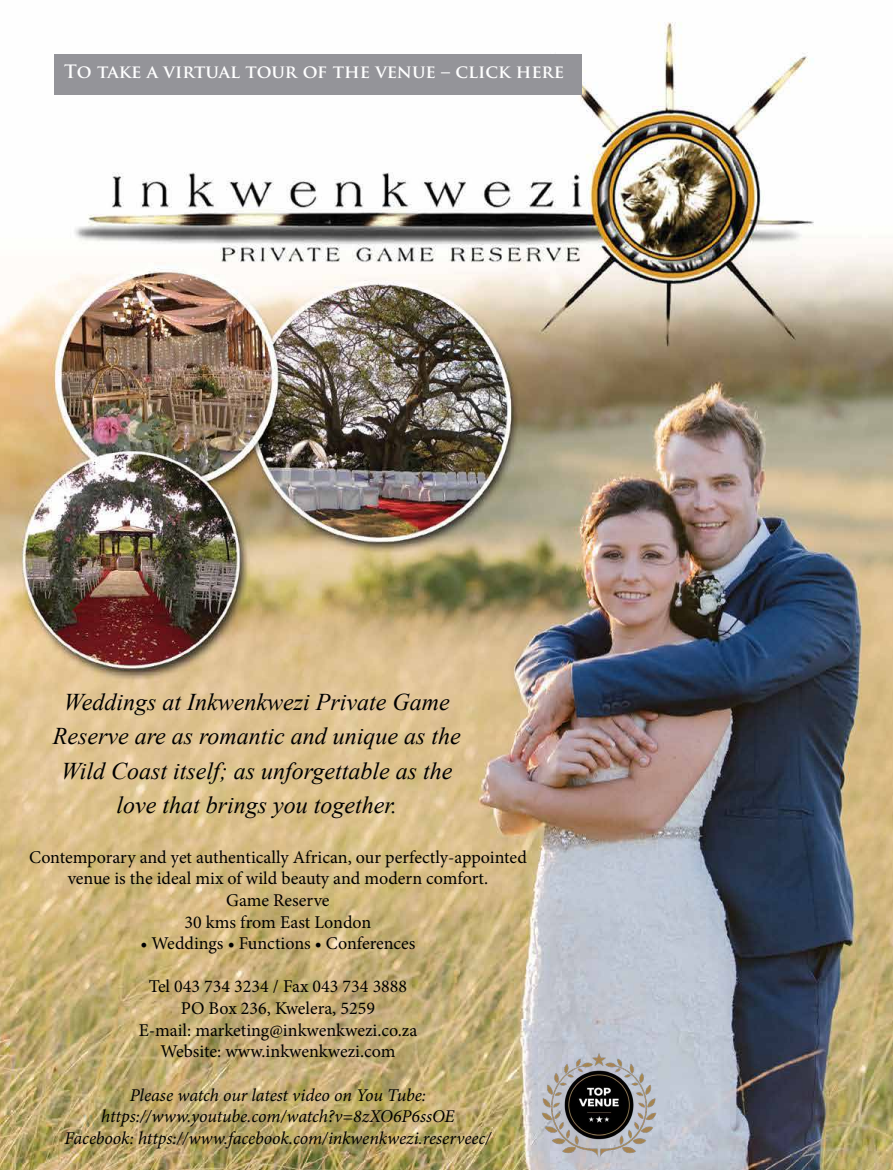
<style>
.page{position:relative;width:893px;height:1170px;background:#fff}
.page>*{position:absolute;margin:0;border:0;box-sizing:border-box;transform-origin:0 0}
.t1{font:italic 24px/34.5px "Times New Roman";color:#000;text-align:center}
.t2{font:18px/21.6px "Minion Pro";color:#000;text-align:center}
.t3{font:italic 18px/21.6px "Minion Pro";letter-spacing:-.005em;color:#000;text-align:center}
.t4{font:700 18px "Trajan Pro";color:#fff}
</style>
<div class="page">
<img style="left:0;top:22px;width:893px;height:1147px">
<div style="left:55px;top:54px;width:527px;height:40px;background:#949499"></div>
<img style="left:537px;top:1048px;width:123px;height:109px">
<p class="t4" style="left:64px;top:60px;width:501px">To take a virtual tour of the venue – click here</p>
<h1 class="t1" style="left:53px;top:683px;width:410px">Weddings at Inkwenkwezi Private Game Reserve are as romantic and unique as the Wild Coast itself; as unforgettable as the love that brings you together.</h1>
<p class="t2" style="left:29px;top:846px;width:499px">Contemporary and yet authentically African, our perfectly-appointed venue is the ideal mix of wild beauty and modern comfort.<br>Game Reserve<br>30 kms from East London</p>
<p class="t2" style="left:140px;top:932px;width:277px">• Weddings • Functions • Conferences</p>
<p class="t2" style="left:139px;top:975px;width:280px">Tel 043 734 3234 / Fax 043 734 3888<br>PO Box 236, Kwelera, 5259<br>E-mail: marketing@inkwenkwezi.co.za<br>Website: www.inkwenkwezi.com</p>
<p class="t3" style="left:65px;top:1083px;width:428px">Please watch our latest video on You Tube: https://www.youtube.com/watch?v=8zXO6P6ssOE<br>Facebook: https://www.facebook.com/inkwenkwezi.reserveec/</p>
</div>
